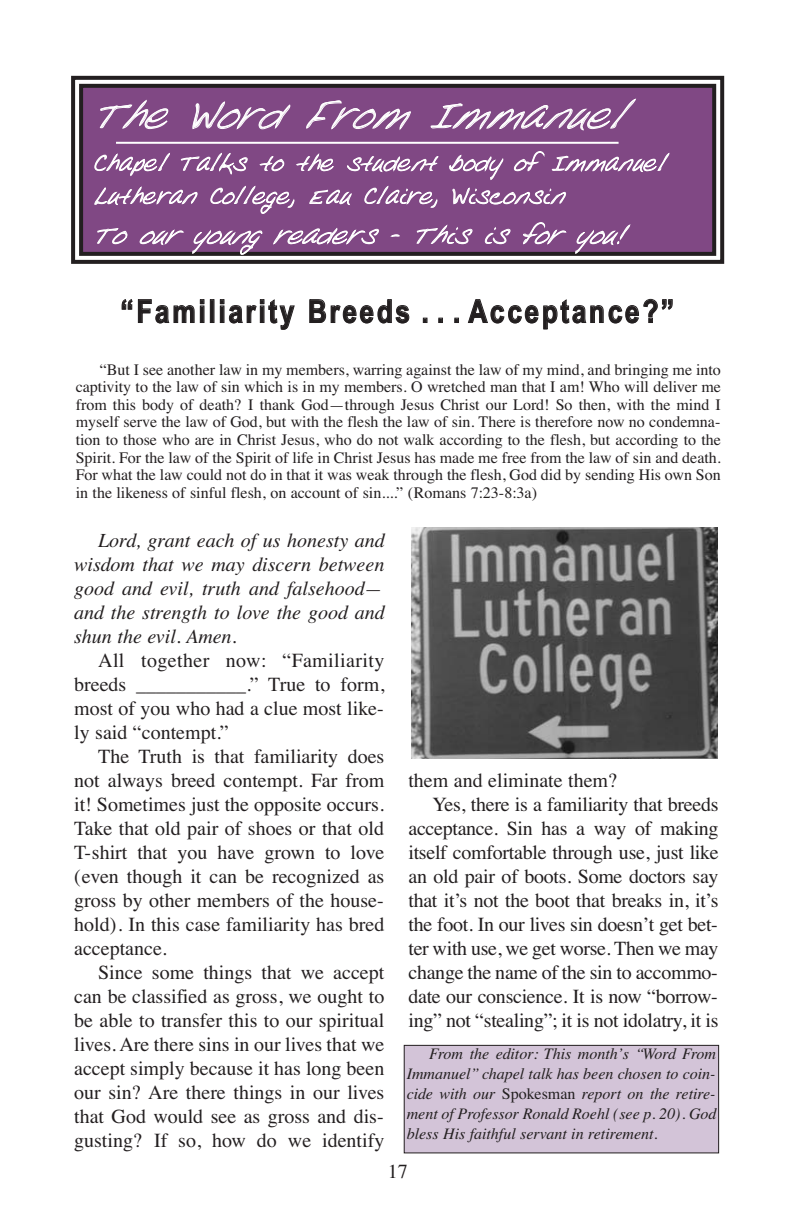
<style>
.page{position:relative;width:792px;height:1224px;background:#fff}
.page>*{position:absolute;margin:0;border:0;box-sizing:border-box;transform-origin:0 0}
.t1{font:italic 34px "Cool";color:#fff}
.t2{font:700 32px "Arial Narrow";letter-spacing:.085em;color:#231f20}
.t3{font:italic 22px "Cool";letter-spacing:.005em;color:#fff}
.t4{font:20px/24px "Times";letter-spacing:-.015em;color:#231f20;text-align:justify}
.t5{font:italic 20px/24px "Times";color:#231f20}
.t6{font:20px/33px "Cool";color:#fff}
.t7{font:16px/17.6px "Times";color:#231f20;text-align:justify}
.t8{font:italic 16px/20px "Times";color:#231f20;text-align:justify}
.s1{font-style:normal}
</style>
<div class="page">
<div style="left:81px;top:86px;width:633px;height:168px;background:#804884"></div>
<div style="left:71px;top:76px;width:653px;height:188px;border:4px solid #231f20"></div>
<div style="left:79px;top:84px;width:637px;height:172px;border:4px solid #231f20"></div>
<hr style="left:116px;top:142px;width:503px;height:2px;background:#fff">
<div style="left:404px;top:1045px;width:315px;height:108px;background:#d3c4d8"></div>
<div style="left:404px;top:1045px;width:315px;height:108px;border:1px solid #231f20"></div>
<img style="left:412px;top:527px;width:306px;height:232px">
<h1 class="t1" style="left:93px;top:94px;width:532px">The Word From Immanuel</h1>
<p class="t6" style="left:93px;top:149px;width:574px">Chapel Talks to the student body of Immanuel<br>Lutheran College, Eau Claire, Wisconsin</p>
<p class="t3" style="left:93px;top:222px;width:542px">To our young readers — Th is is for you!</p>
<h2 class="t2" style="left:120px;top:293px;width:555px">“Familiarity Breeds . . . Acceptance?”</h2>
<p class="t7" style="left:76px;top:360px;width:647px;text-indent:24px">“But I see another law in my members, warring against the law of my mind, and bringing me into captivity to the law of sin which is in my members. O wretched man that I am! Who will deliver me from this body of death? I thank God—through Jesus Christ our Lord! So then, with the mind I myself serve the law of God, but with the flesh the law of sin. There is therefore now no condemna&shy;tion to those who are in Christ Jesus, who do not walk according to the flesh, but according to the Spirit. For the law of the Spirit of life in Christ Jesus has made me free from the law of sin and death.<br>For what the law could not do in that it was weak through the flesh, God did by sending His own Son in the likeness of sinful flesh, on account of sin....” (Romans 7:23-8:3a)</p>
<p class="t5" style="left:74px;top:528px;width:312px;text-indent:24px">Lord, grant each of us honesty and wisdom that we may discern between good and evil, truth and falsehood— and the strength to love the good and shun the evil. Amen.</p>
<p class="t4" style="left:74px;top:648px;width:312px;text-indent:24px">All together now: “Familiarity breeds ___________.” True to form, most of you who had a clue most like&shy;ly said “contempt.”</p>
<p class="t4" style="left:74px;top:744px;width:312px;text-indent:24px">The Truth is that familiarity does not always breed contempt. Far from it! Sometimes just the opposite occurs.<br>Take that old pair of shoes or that old T-shirt that you have grown to love (even though it can be recognized as gross by other members of the house&shy;hold). In this case familiarity has bred acceptance.</p>
<p class="t4" style="left:74px;top:960px;width:312px;text-indent:24px">Since some things that we accept can be classified as gross, we ought to be able to transfer this to our spiritual lives. Are there sins in our lives that we accept simply because it has long been our sin? Are there things in our lives that God would see as gross and dis&shy;gusting? If so, how do we identify</p>
<p class="t4" style="left:408px;top:768px;width:210px">them and eliminate them?</p>
<p class="t4" style="left:432px;top:792px;width:288px">Yes, there is a familiarity that breeds</p>
<p class="t4" style="left:408px;top:816px;width:312px">acceptance. Sin has a way of making</p>
<p class="t4" style="left:408px;top:840px;width:312px">itself comfortable through use, just like</p>
<p class="t4" style="left:408px;top:864px;width:312px">an old pair of boots. Some doctors say</p>
<p class="t4" style="left:408px;top:888px;width:312px">that it’s not the boot that breaks in, it’s</p>
<p class="t4" style="left:408px;top:912px;width:311px">the foot. In our lives sin doesn’t get bet-</p>
<p class="t4" style="left:408px;top:936px;width:312px">ter with use, we get worse. Then we may</p>
<p class="t4" style="left:408px;top:960px;width:311px">change the name of the sin to accommo-</p>
<p class="t4" style="left:408px;top:984px;width:311px">date our conscience. It is now “borrow-</p>
<p class="t4" style="left:408px;top:1008px;width:312px">ing” not “stealing”; it is not idolatry, it is</p>
<p class="t8" style="left:407px;top:1043px;width:311px;text-indent:23px">From the editor: This month’s “Word From Immanuel” chapel talk has been chosen to coin&shy;cide with our <span class="s1">Spokesman</span> report on the retire&shy;ment of Professor Ronald Roehl (see p. 20). God bless His faithful servant in retirement.</p>
<p class="t4" style="left:388px;top:1159px;width:21px">17</p>
</div>
